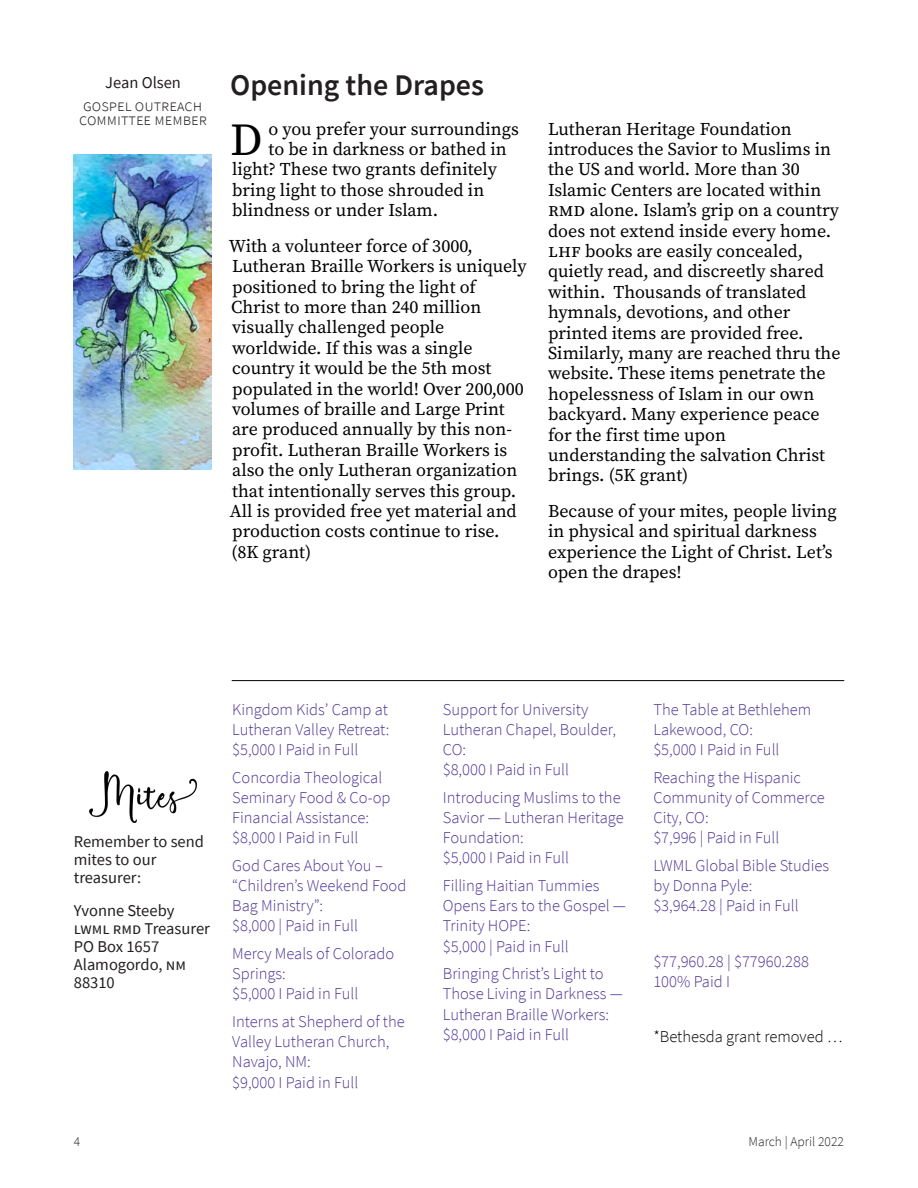
<style>
.page{position:relative;width:918px;height:1188px;background:#fff}
.page>*{position:absolute;margin:0;border:0;box-sizing:border-box;transform-origin:0 0}
.t1{font:45.6px "Source Serif Pro";color:#000}
.t2{font:600 30px "Source Sans Pro";color:#231f20}
.t3{font:18px/20.4px "Source Serif Pro";color:#000}
.t4{font:300 16.5px/20.1px "Source Sans Pro";color:#4e3594}
.t5{font:16.5px/18px "Source Sans Pro";color:#231f20}
.t6{font:300 16.5px/13.8px "Source Sans Pro";color:#231f20}
.t7{font:300 16.5px "Source Sans Pro";color:#000}
.t8{font:300 13.5px "Source Sans Pro";color:#231f20}
</style>
<div class="page">
<img style="left:74px;top:155px;width:138px;height:314px">
<img style="left:89px;top:771px;width:107px;height:51px">
<hr style="left:232px;top:680px;width:612px;height:1px;background:#000">
<p class="t5" style="left:105px;top:75px;width:77px">Jean Olsen</p>
<p class="t6" style="left:79px;top:100px;width:129px">GOSPEL OUTREACH<br>COMMITTEE MEMBER</p>
<h2 class="t2" style="left:230px;top:73px;width:255px">Opening the Drapes</h2>
<h1 class="t1" style="left:230px;top:113px;width:34px">D</h1>
<p class="t3" style="left:269px;top:119px;width:252px">o you prefer your surroundings</p>
<p class="t3" style="left:269px;top:140px;width:240px">to be in darkness or bathed in</p>
<p class="t3" style="left:232px;top:160px;width:266px">light? These two grants definitely</p>
<p class="t3" style="left:232px;top:180px;width:254px">bring light to those shrouded in</p>
<p class="t3" style="left:232px;top:201px;width:208px">blindness or under Islam.</p>
<p class="t3" style="left:229px;top:236px;width:299px">With a volunteer force of 3000,<br>Lutheran Braille Workers is uniquely positioned to bring the light of<br>Christ to more than 240 million visually challenged people worldwide. If this was a single country it would be the 5th most populated in the world! Over 200,000 volumes of braille and Large Print are produced annually by this non&shy;profit. Lutheran Braille Workers is also the only Lutheran organization that intentionally serves this group.<br>All is provided free yet material and production costs continue to rise. (8K grant)</p>
<p class="t3" style="left:548px;top:119px;width:294px">Lutheran Heritage Foundation introduces the Savior to Muslims in the US and world. More than 30<br>Islamic Centers are located within<br>RMD alone. Islamʼs grip on a country does not extend inside every home.<br>LHF books are easily concealed, quietly read, and discreetly shared within. Thousands of translated hymnals, devotions, and other printed items are provided free.<br>Similarly, many are reached thru the website. These items penetrate the hopelessness of Islam in our own backyard. Many experience peace for the first time upon understanding the salvation Christ brings. (5K grant)</p>
<p class="t3" style="left:548px;top:502px;width:290px">Because of your mites, people living in physical and spiritual darkness experience the Light of Christ. Letʼs open the drapes!</p>
<p class="t5" style="left:74px;top:834px;width:132px">Remember to send mites to our treasurer:</p>
<p class="t5" style="left:74px;top:903px;width:138px">Yvonne Steeby<br>LWML RMD Treasurer<br>PO Box 1657<br>Alamogordo, NM<br>88310</p>
<p class="t4" style="left:232px;top:700px;width:159px;text-align:justify">Kingdom Kids’ Camp at Lutheran Valley Retreat: $5,000 I Paid in Full</p>
<p class="t4" style="left:232px;top:768px;width:160px">Concordia Theological<br>Seminary Food &amp; Co-op<br>Financial Assistance: $8,000 I Paid in Full</p>
<p class="t4" style="left:232px;top:857px;width:176px">God Cares About You – “Children’s Weekend Food<br>Bag Ministry”:<br>$8,000 | Paid in Full</p>
<p class="t4" style="left:232px;top:945px;width:164px">Mercy Meals of Colorado<br>Springs:<br>$5,000 I Paid in Full</p>
<p class="t4" style="left:232px;top:1013px;width:174px">Interns at Shepherd of the<br>Valley Lutheran Church,<br>Navajo, NM:<br>$9,000 I Paid in Full</p>
<p class="t4" style="left:443px;top:700px;width:175px">Support for University<br>Lutheran Chapel, Boulder,<br>CO:<br>$8,000 I Paid in Full</p>
<p class="t4" style="left:443px;top:789px;width:182px">Introducing Muslims to the<br>Savior — Lutheran Heritage<br>Foundation:<br>$5,000 I Paid in Full</p>
<p class="t4" style="left:443px;top:877px;width:185px">Filling Haitian Tummies<br>Opens Ears to the Gospel —<br>Trinity HOPE:<br>$5,000 | Paid in Full</p>
<p class="t4" style="left:443px;top:965px;width:182px">Bringing Christ’s Light to<br>Those Living in Darkness —<br>Lutheran Braille Workers: $8,000 I Paid in Full</p>
<p class="t4" style="left:653px;top:700px;width:159px">The Table at Bethlehem<br>Lakewood, CO:<br>$5,000 I Paid in Full</p>
<p class="t4" style="left:653px;top:768px;width:173px">Reaching the Hispanic<br>Community of Commerce<br>City, CO:<br>$7,996 | Paid in Full</p>
<p class="t4" style="left:653px;top:857px;width:177px">LWML Global Bible Studies by Donna Pyle:<br>$3,964.28 | Paid in Full</p>
<p class="t4" style="left:653px;top:952px;width:157px">$77,960.28 | $77960.288<br>100% Paid I</p>
<p class="t7" style="left:653px;top:1030px;width:191px">*Bethesda grant removed …</p>
<p class="t8" style="left:74px;top:1136px;width:8px">4</p>
<p class="t8" style="left:749px;top:1136px;width:97px">March | April 2022</p>
</div>
